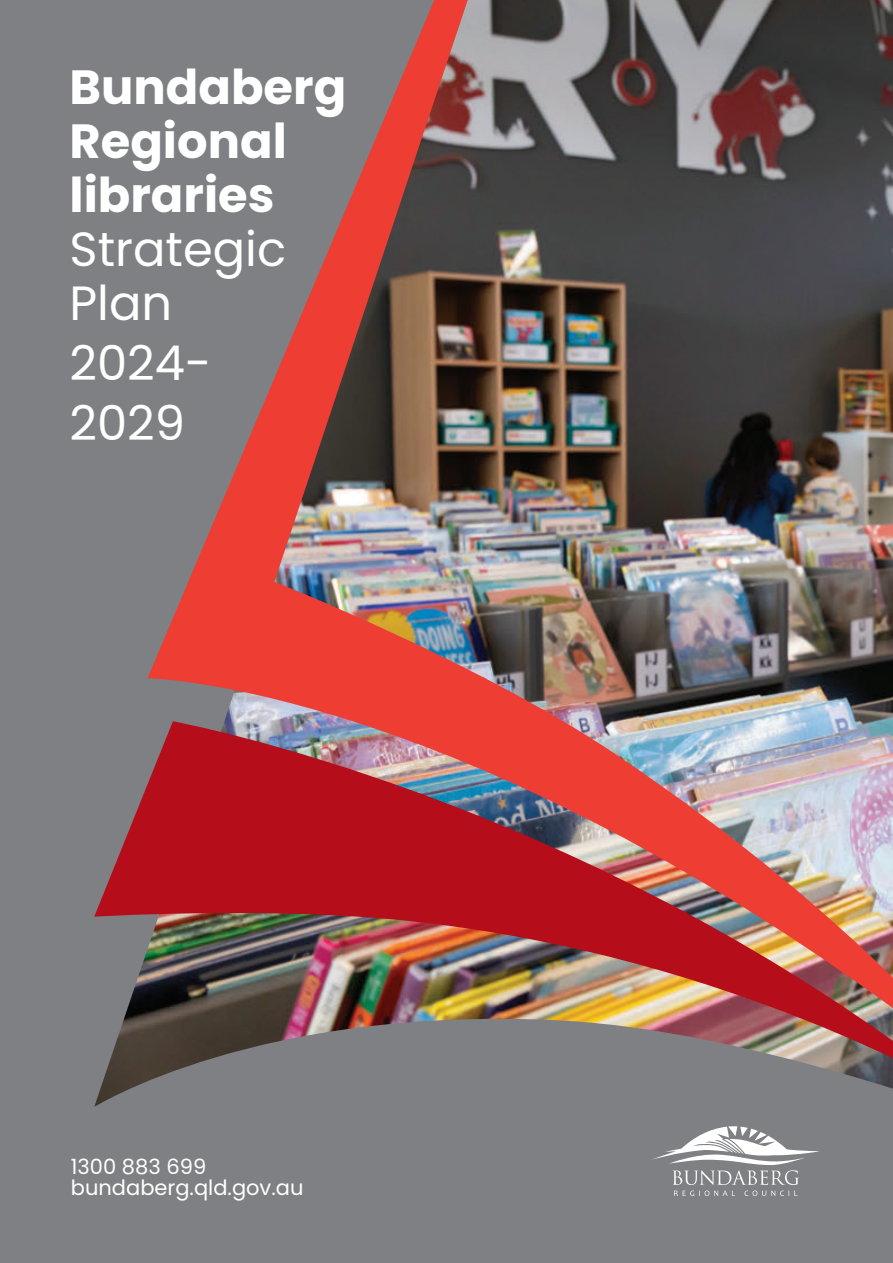
<style>
.page{position:relative;width:893px;height:1263px;background:#7e8083}
.page>*{position:absolute;margin:0;border:0;box-sizing:border-box;transform-origin:0 0}
.t1{font:700 48px/54px "Poppins";color:#fff}
.t2{font:48px/54px "Poppins";color:#fff}
.t3{font:21px/21px "Poppins";color:#fff}
</style>
<div class="page">
<img style="left:148px;top:0;width:745px;height:721px">
<img style="left:94px;top:721px;width:799px;height:376px">
<svg style="left:651px;top:1126px;width:175px;height:70px"></svg>
<h1 class="t1" style="left:70px;top:60px;width:278px">Bundaberg<br>Regional libraries</h1>
<h1 class="t2" style="left:70px;top:222px;width:218px">Strategic<br>Plan</h1>
<h1 class="t2" style="left:70px;top:333px;width:143px;line-height:60.2px">2024-<br>2029</h1>
<p class="t3" style="left:71px;top:1156px;width:234px">1300 883 699 bundaberg.qld.gov.au</p>
</div>
